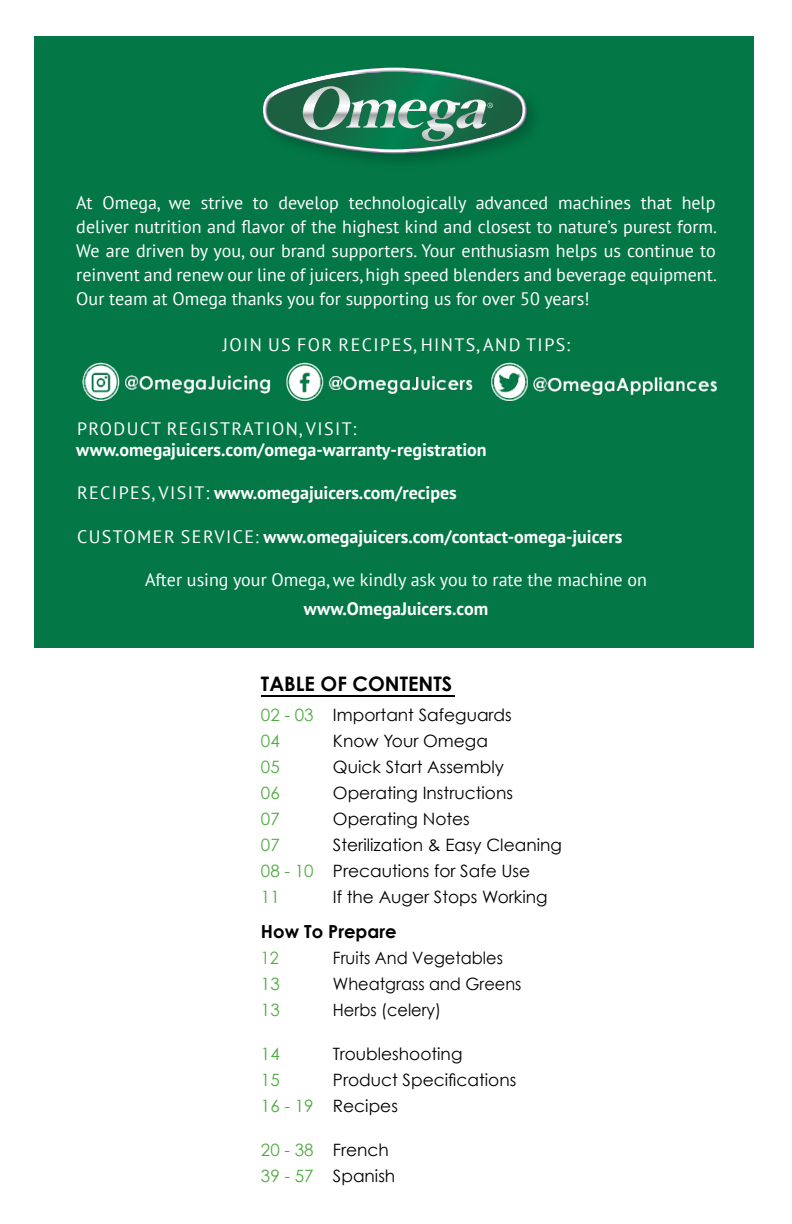
<style>
.page{position:relative;width:792px;height:1224px;background:#fff}
.page>*{position:absolute;margin:0;border:0;box-sizing:border-box;transform-origin:0 0}
.t1{font:700 20px "Century Gothic";color:#000}
.t2{font:18px/24px "PT Sans";color:#fff;text-align:justify}
.t3{font:700 18px "PT Sans";color:#fff}
.t4{font:18px "PT Sans";letter-spacing:.08em;color:#fff}
.t5{font:700 18px "Century Gothic";color:#000}
.t6{font:17px/26px "Century Gothic";color:#000}
.t7{font:17px "Century Gothic";color:#000;scale:.95 1}
.t8{font:17px "Century Gothic";color:#50ab42}
.t9{font:17px "Century Gothic";color:#50ab42;scale:.95 1}
.s1{font-weight:400}
.s2{color:#50ab42}
</style>
<div class="page">
<div style="left:34px;top:36px;width:720px;height:612px;background:#037846"></div>
<div style="left:259px;top:63px;width:285px;height:108px;background:#000;opacity:.2"></div>
<svg style="left:263px;top:68px;width:263px;height:85px"></svg>
<hr style="left:261px;top:695px;width:194px;height:2px;background:#000">
<img style="left:82px;top:362px;width:636px;height:39px">
<p class="t2" style="left:76px;top:190px;width:642px">At Omega, we strive to develop technologically advanced machines that help deliver nutrition and flavor of the highest kind and closest to nature’s purest form.<br>We are driven by you, our brand supporters. Your enthusiasm helps us continue to reinvent and renew our line of juicers, high speed blenders and beverage equipment.<br>Our team at Omega thanks you for supporting us for over 50 years!</p>
<p class="t4" style="left:223px;top:333px;width:349px">JOIN US FOR RECIPES, HINTS, AND TIPS:</p>
<p class="t4" style="left:77px;top:417px;width:281px">PRODUCT REGISTRATION, VISIT:</p>
<p class="t3" style="left:76px;top:438px;width:412px">www.omegajuicers.com/omega-warranty-registration</p>
<p class="t3" style="left:77px;top:481px;width:381px"><span class="s1">RECIPES, VISIT:</span> www.omegajuicers.com/recipes</p>
<p class="t3" style="left:77px;top:524px;width:547px"><span class="s1">CUSTOMER SERVICE:</span> www.omegajuicers.com/contact-omega-juicers</p>
<p class="t2" style="left:145px;top:567px;width:503px">After using your Omega, we kindly ask you to rate the machine on</p>
<p class="t3" style="left:304px;top:596px;width:186px">www.OmegaJuicers.com</p>
<p class="t1" style="left:261px;top:671px;width:193px">TABLE OF CONTENTS</p>
<p class="t6" style="left:261px;top:701px;width:252px"><span class="s2">02 - 03</span> Important Safeguards<br><span class="s2">04</span></p>
<p class="t6" style="left:333px;top:727px;width:157px">Know Your Omega</p>
<p class="t8" style="left:261px;top:756px;width:20px">05</p>
<p class="t6" style="left:333px;top:753px;width:173px">Quick Start Assembly</p>
<p class="t8" style="left:261px;top:782px;width:20px">06</p>
<p class="t6" style="left:333px;top:779px;width:182px">Operating Instructions</p>
<p class="t8" style="left:261px;top:808px;width:20px">07</p>
<p class="t6" style="left:333px;top:805px;width:138px">Operating Notes</p>
<p class="t8" style="left:261px;top:834px;width:20px">07</p>
<p class="t6" style="left:261px;top:831px;width:302px;text-indent:72px">Sterilization &amp; Easy Cleaning<br><span class="s2">08 - 10</span> Precautions for Safe Use<br><span class="s2">11</span></p>
<p class="t6" style="left:333px;top:883px;width:216px">If the Auger Stops Working</p>
<p class="t5" style="left:261px;top:920px;width:137px">How To Prepare</p>
<p class="t9" style="left:261px;top:947px;width:20px">12</p>
<p class="t7" style="left:333px;top:947px;width:180px">Fruits And Vegetables</p>
<p class="t8" style="left:261px;top:973px;width:20px">13</p>
<p class="t7" style="left:333px;top:973px;width:200px">Wheatgrass and Greens</p>
<p class="t8" style="left:261px;top:999px;width:20px">13</p>
<p class="t7" style="left:333px;top:999px;width:115px">Herbs (celery)</p>
<p class="t8" style="left:261px;top:1043px;width:20px">14</p>
<p class="t6" style="left:333px;top:1040px;width:131px">Troubleshooting</p>
<p class="t8" style="left:261px;top:1069px;width:20px">15</p>
<p class="t6" style="left:261px;top:1066px;width:257px;text-indent:72px">Product Specifications<br><span class="s2">16 - 19</span> Recipes</p>
<p class="t6" style="left:261px;top:1136px;width:136px"><span class="s2">20 - 38</span> French<br><span class="s2">39 - 57</span> Spanish</p>
</div>
